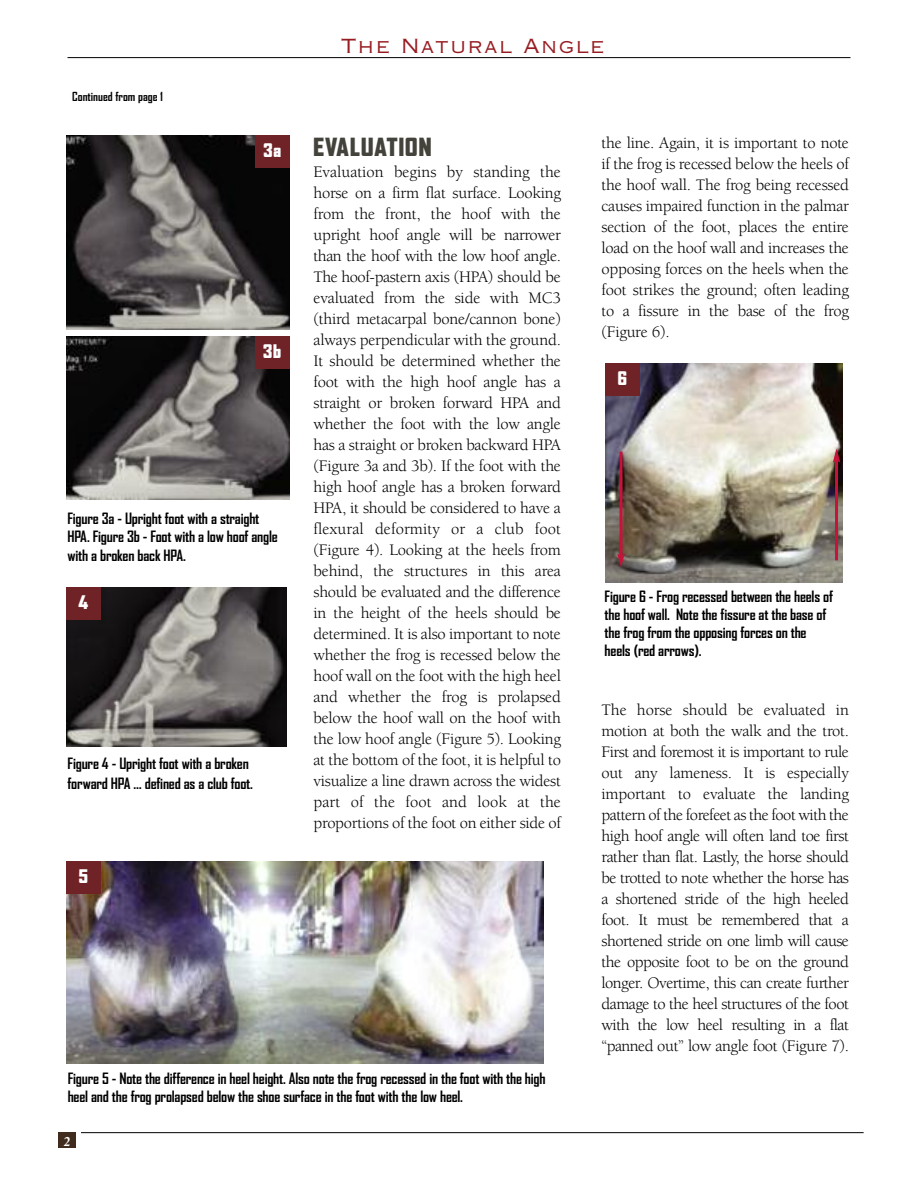
<style>
.page{position:relative;width:918px;height:1188px;background:#fff}
.page>*{position:absolute;margin:0;border:0;box-sizing:border-box;transform-origin:0 0}
.t1{font:900 24px "Agency FB";letter-spacing:.05em;color:#43423b}
.t2{font:19.5px "Copperplate Thirty Two AB";letter-spacing:.08em;color:#971c21}
.t3{font:900 18px "Agency FB";color:#fff}
.t4{font:16.5px/21px "Berkeley";letter-spacing:-.015em;color:#000;text-align:justify}
.t5{font:700 15px/18px "Agency FB";letter-spacing:-.015em;color:#000}
.t6{font:700 13.5px "Stempel Garamond";color:#fff}
.t7{font:700 12px "Agency FB";color:#000}
</style>
<div class="page">
<div style="left:58px;top:1133px;width:18px;height:15px;background:#412b1c"></div>
<hr style="left:81px;top:1132px;width:783px;height:1px;background:#000">
<hr style="left:68px;top:57px;width:782px;height:1px;background:#000">
<img style="left:66px;top:135px;width:224px;height:195px">
<img style="left:66px;top:336px;width:223px;height:164px">
<img style="left:66px;top:587px;width:220px;height:159px">
<img style="left:66px;top:861px;width:478px;height:202px">
<img style="left:605px;top:363px;width:237px;height:220px">
<div style="left:255px;top:135px;width:35px;height:32px;background:#702326"></div>
<div style="left:255px;top:336px;width:34px;height:33px;background:#702326"></div>
<div style="left:66px;top:587px;width:34px;height:33px;background:#702326"></div>
<div style="left:66px;top:861px;width:34px;height:32px;background:#702326"></div>
<div style="left:605px;top:363px;width:35px;height:32px;background:#702326"></div>
<hr style="left:620px;top:452px;width:3px;height:104px;background:#c71239">
<svg style="left:617px;top:554px;width:8px;height:14px"></svg>
<hr style="left:835px;top:460px;width:3px;height:100px;background:#c71239">
<svg style="left:833px;top:449px;width:7px;height:13px"></svg>
<p class="t7" style="left:72px;top:90px;width:92px">Continued from page 1</p>
<p class="t3" style="left:264px;top:140px;width:19px">3a</p>
<p class="t3" style="left:263px;top:341px;width:20px">3b</p>
<p class="t5" style="left:67px;top:510px;width:212px">Figure 3a - Upright foot with a straight<br>HPA. Figure 3b - Foot with a low hoof angle with a broken back HPA.</p>
<p class="t3" style="left:78px;top:592px;width:11px">4</p>
<p class="t5" style="left:68px;top:753px;width:187px;line-height:20.1px">Figure 4 - Upright foot with a broken forward HPA … defined as a club foot.</p>
<p class="t3" style="left:79px;top:866px;width:11px">5</p>
<p class="t2" style="left:341px;top:39px;width:265px">The Natural Angle</p>
<h1 class="t1" style="left:314px;top:133px;width:120px">EVALUATION</h1>
<p class="t4" style="left:313px;top:162px;width:249px">Evaluation begins by standing the horse on a firm flat surface. Looking from the front, the hoof with the upright hoof angle will be narrower than the hoof with the low hoof angle.<br>The hoof-pastern axis (HPA) should be evaluated from the side with MC3 (third metacarpal bone/cannon bone) always perpendicular with the ground.<br>It should be determined whether the foot with the high hoof angle has a straight or broken forward HPA and whether the foot with the low angle has a straight or broken backward HPA (Figure 3a and 3b). If the foot with the high hoof angle has a broken forward HPA, it should be considered to have a flexural deformity or a club foot (Figure 4). Looking at the heels from behind, the structures in this area should be evaluated and the difference in the height of the heels should be determined. It is also important to note whether the frog is recessed below the hoof wall on the foot with the high heel and whether the frog is prolapsed below the hoof wall on the hoof with the low hoof angle (Figure 5). Looking at the bottom of the foot, it is helpful to visualize a line drawn across the widest part of the foot and look at the proportions of the foot on either side of</p>
<p class="t4" style="left:601px;top:134px;width:249px">the line. Again, it is important to note if the frog is recessed below the heels of the hoof wall. The frog being recessed causes impaired function in the palmar section of the foot, places the entire load on the hoof wall and increases the opposing forces on the heels when the foot strikes the ground; often leading to a fissure in the base of the frog (Figure 6).</p>
<p class="t3" style="left:618px;top:368px;width:11px">6</p>
<p class="t5" style="left:605px;top:588px;width:230px">Figure 6 - Frog recessed between the heels of the hoof wall. Note the fissure at the base of the frog from the opposing forces on the heels (red arrows).</p>
<p class="t4" style="left:601px;top:701px;width:249px">The horse should be evaluated in motion at both the walk and the trot.<br>First and foremost it is important to rule out any lameness. It is especially important to evaluate the landing pattern of the forefeet as the foot with the high hoof angle will often land toe first rather than flat. Lastly, the horse should be trotted to note whether the horse has a shortened stride of the high heeled foot. It must be remembered that a shortened stride on one limb will cause the opposite foot to be on the ground longer. Overtime, this can create further damage to the heel structures of the foot with the low heel resulting in a flat “panned out” low angle foot (Figure 7).</p>
<p class="t5" style="left:68px;top:1070px;width:480px">Figure 5 - Note the difference in heel height. Also note the frog recessed in the foot with the high heel and the frog prolapsed below the shoe surface in the foot with the low heel.</p>
<p class="t6" style="left:64px;top:1135px;width:8px">2</p>
</div>
